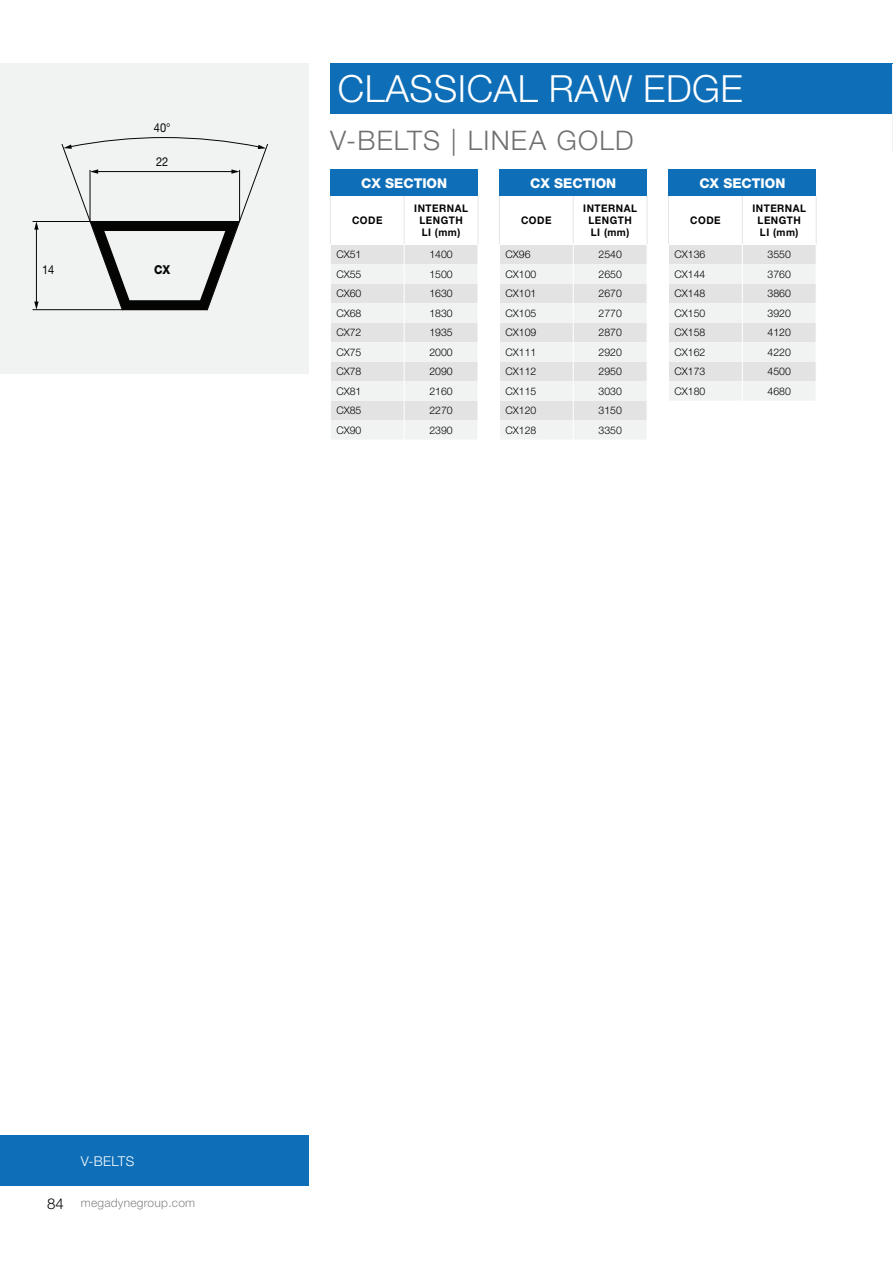
<style>
.page{position:relative;width:893px;height:1263px;background:#fff}
.page>*{position:absolute;margin:0;border:0;box-sizing:border-box;transform-origin:0 0}
.t1{font:300 37.5px "Helvetica Neue LT Std";letter-spacing:.015em;color:#fff}
.t2{font:300 27px "Helvetica Neue LT Std";letter-spacing:.05em;color:#6f6f6f}
.t3{font:800 13.5px "Helvetica Neue LT Std";color:#fff}
.t4{font:300 13.5px "Helvetica Neue LT Std";letter-spacing:.03em;color:#fff}
.t5{font:12.3px "Helvetica Neue LT Std";color:#040503;scale:.9 1}
.t6{font:800 12.3px "Helvetica Neue LT Std";color:#040503;scale:.9 1}
.t7{font:300 12px "Helvetica Neue LT Std";letter-spacing:.02em;color:#888787}
.t8{font:300 10.5px "Helvetica Neue LT Std";color:#040503}
.t9{font:700 10.5px/12px "Helvetica Neue LT Std";letter-spacing:.05em;color:#040503;text-align:center;scale:.95 1}
.s1{font-size:15px;color:#040503}
</style>
<div class="page">
<div style="left:0;top:1135px;width:309px;height:51px;background:#0e6fb8"></div>
<div style="left:331px;top:64px;width:562px;height:50px;background:#0e6fb8"></div>
<div style="left:330px;top:169px;width:148px;height:27px;background:#0e6fb8"></div>
<svg style="left:331px;top:196px;width:147px;height:243px"></svg>
<hr style="left:330px;top:196px;width:1px;height:48px;background:#e4e4e4">
<hr style="left:478px;top:196px;width:1px;height:48px;background:#e4e4e4">
<hr style="left:330px;top:244px;width:74px;height:1px;background:#fff">
<hr style="left:404px;top:244px;width:74px;height:1px;background:#fff">
<div style="left:499px;top:169px;width:148px;height:27px;background:#0e6fb8"></div>
<svg style="left:500px;top:196px;width:147px;height:243px"></svg>
<hr style="left:499px;top:196px;width:1px;height:48px;background:#e4e4e4">
<hr style="left:647px;top:196px;width:1px;height:48px;background:#e4e4e4">
<hr style="left:499px;top:244px;width:148px;height:1px;background:#fff">
<div style="left:668px;top:169px;width:148px;height:27px;background:#0e6fb8"></div>
<svg style="left:669px;top:196px;width:147px;height:204px"></svg>
<hr style="left:668px;top:196px;width:1px;height:48px;background:#e4e4e4">
<hr style="left:816px;top:196px;width:1px;height:48px;background:#e4e4e4">
<hr style="left:668px;top:244px;width:148px;height:1px;background:#fff">
<div style="left:0;top:64px;width:309px;height:310px;background:#f1f3f3"></div>
<hr style="left:33px;top:221px;width:66px;height:1px;background:#040503">
<hr style="left:33px;top:309px;width:89px;height:1px;background:#040503">
<hr style="left:36px;top:228px;width:1px;height:75px;background:#040503">
<svg style="left:34px;top:222px;width:5px;height:8px"></svg>
<svg style="left:34px;top:302px;width:5px;height:8px"></svg>
<svg style="left:61px;top:137px;width:207px;height:174px"></svg>
<p class="t5" style="left:154px;top:120px;width:20px">40°</p>
<p class="t5" style="left:156px;top:154px;width:15px">22</p>
<p class="t5" style="left:42px;top:262px;width:15px">14</p>
<p class="t6" style="left:154px;top:265px;width:19px">CX</p>
<h1 class="t1" style="left:338px;top:75px;width:406px">CLASSICAL RAW EDGE</h1>
<h2 class="t2" style="left:330px;top:130px;width:305px">V-BELTS | LINEA GOLD</h2>
<p class="t3" style="left:361px;top:178px;width:87px">CX SECTION</p>
<p class="t9" style="left:352px;top:215px;width:34px">CODE</p>
<p class="t9" style="left:414px;top:203px;width:58px">INTERNAL<br>LENGTH<br>LI (mm)</p>
<p class="t8" style="left:336px;top:251px;width:27px">CX51</p>
<p class="t8" style="left:429px;top:251px;width:25px">1400</p>
<p class="t8" style="left:336px;top:270px;width:27px">CX55</p>
<p class="t8" style="left:429px;top:270px;width:25px">1500</p>
<p class="t8" style="left:336px;top:290px;width:27px">CX60</p>
<p class="t8" style="left:429px;top:290px;width:25px">1630</p>
<p class="t8" style="left:336px;top:309px;width:27px">CX68</p>
<p class="t8" style="left:429px;top:309px;width:25px">1830</p>
<p class="t8" style="left:336px;top:329px;width:27px">CX72</p>
<p class="t8" style="left:429px;top:329px;width:25px">1935</p>
<p class="t8" style="left:336px;top:348px;width:27px">CX75</p>
<p class="t8" style="left:429px;top:348px;width:25px">2000</p>
<p class="t8" style="left:336px;top:368px;width:27px">CX78</p>
<p class="t8" style="left:429px;top:368px;width:25px">2090</p>
<p class="t8" style="left:336px;top:387px;width:27px">CX81</p>
<p class="t8" style="left:429px;top:387px;width:25px">2160</p>
<p class="t8" style="left:336px;top:407px;width:27px">CX85</p>
<p class="t8" style="left:429px;top:407px;width:25px">2270</p>
<p class="t8" style="left:336px;top:426px;width:27px">CX90</p>
<p class="t8" style="left:429px;top:426px;width:25px">2390</p>
<p class="t3" style="left:530px;top:178px;width:87px">CX SECTION</p>
<p class="t9" style="left:521px;top:215px;width:34px">CODE</p>
<p class="t9" style="left:583px;top:203px;width:58px">INTERNAL<br>LENGTH<br>LI (mm)</p>
<p class="t8" style="left:505px;top:251px;width:27px">CX96</p>
<p class="t8" style="left:598px;top:251px;width:25px">2540</p>
<p class="t8" style="left:505px;top:270px;width:32px">CX100</p>
<p class="t8" style="left:598px;top:270px;width:25px">2650</p>
<p class="t8" style="left:505px;top:290px;width:32px">CX101</p>
<p class="t8" style="left:598px;top:290px;width:25px">2670</p>
<p class="t8" style="left:505px;top:309px;width:32px">CX105</p>
<p class="t8" style="left:598px;top:309px;width:25px">2770</p>
<p class="t8" style="left:505px;top:329px;width:32px">CX109</p>
<p class="t8" style="left:598px;top:329px;width:25px">2870</p>
<p class="t8" style="left:505px;top:348px;width:32px">CX111</p>
<p class="t8" style="left:598px;top:348px;width:25px">2920</p>
<p class="t8" style="left:505px;top:368px;width:32px">CX112</p>
<p class="t8" style="left:598px;top:368px;width:25px">2950</p>
<p class="t8" style="left:505px;top:387px;width:32px">CX115</p>
<p class="t8" style="left:598px;top:387px;width:25px">3030</p>
<p class="t8" style="left:505px;top:407px;width:32px">CX120</p>
<p class="t8" style="left:598px;top:407px;width:25px">3150</p>
<p class="t8" style="left:505px;top:426px;width:32px">CX128</p>
<p class="t8" style="left:598px;top:426px;width:25px">3350</p>
<p class="t3" style="left:699px;top:178px;width:87px">CX SECTION</p>
<p class="t9" style="left:690px;top:215px;width:34px">CODE</p>
<p class="t9" style="left:752px;top:203px;width:58px">INTERNAL<br>LENGTH<br>LI (mm)</p>
<p class="t8" style="left:674px;top:251px;width:32px">CX136</p>
<p class="t8" style="left:767px;top:251px;width:25px">3550</p>
<p class="t8" style="left:674px;top:270px;width:32px">CX144</p>
<p class="t8" style="left:767px;top:270px;width:25px">3760</p>
<p class="t8" style="left:674px;top:290px;width:32px">CX148</p>
<p class="t8" style="left:767px;top:290px;width:25px">3860</p>
<p class="t8" style="left:674px;top:309px;width:32px">CX150</p>
<p class="t8" style="left:767px;top:309px;width:25px">3920</p>
<p class="t8" style="left:674px;top:329px;width:32px">CX158</p>
<p class="t8" style="left:767px;top:329px;width:25px">4120</p>
<p class="t8" style="left:674px;top:348px;width:32px">CX162</p>
<p class="t8" style="left:767px;top:348px;width:25px">4220</p>
<p class="t8" style="left:674px;top:368px;width:32px">CX173</p>
<p class="t8" style="left:767px;top:368px;width:25px">4500</p>
<p class="t8" style="left:674px;top:387px;width:32px">CX180</p>
<p class="t8" style="left:767px;top:387px;width:25px">4680</p>
<p class="t4" style="left:81px;top:1156px;width:55px">V-BELTS</p>
<p class="t7" style="left:47px;top:1199px;width:150px"><span class="s1">84</span> megadynegroup.com</p>
</div>
